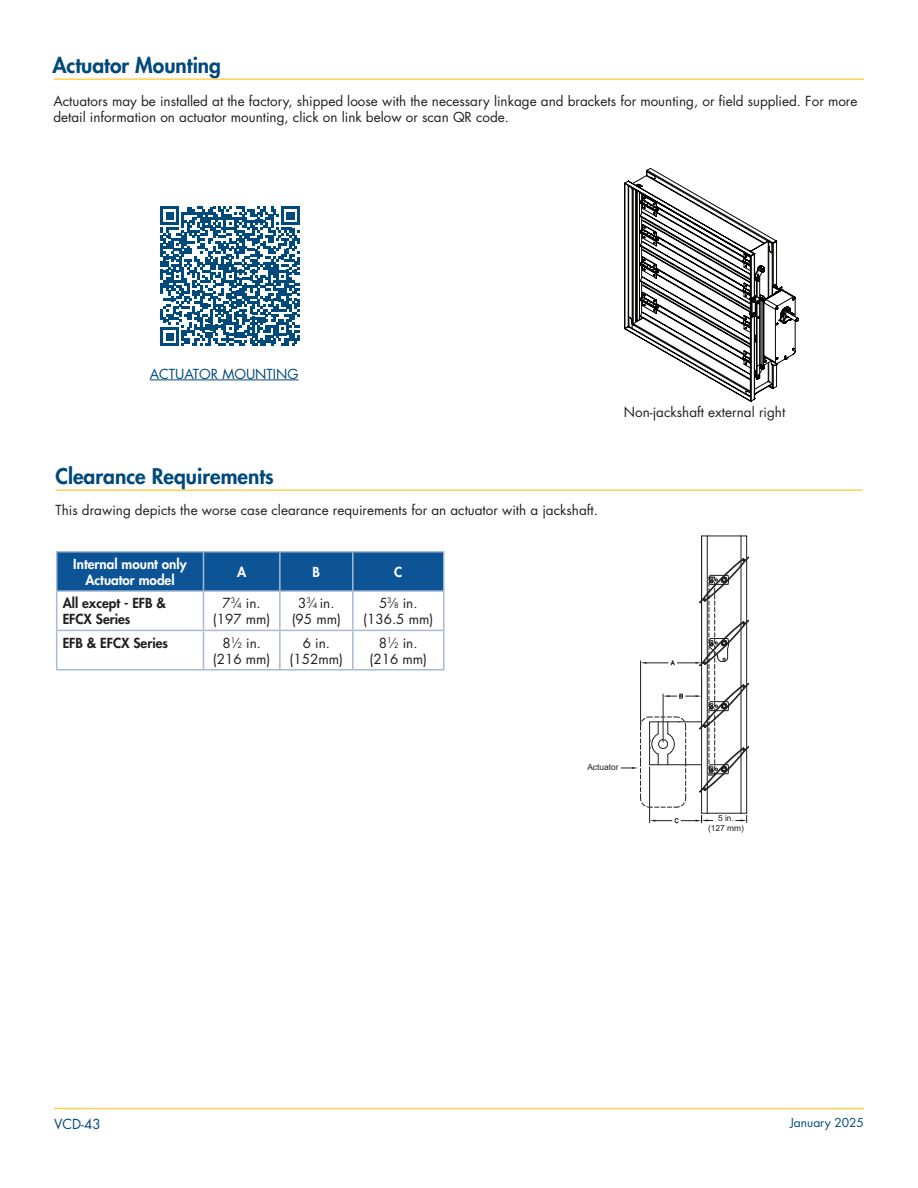
<style>
.page{position:relative;width:918px;height:1188px;background:#fff}
.page>*{position:absolute;margin:0;border:0;box-sizing:border-box;transform-origin:0 0}
.Subheading-_Venco{font:800 21px "Futura Std";color:#00497b}
.Body-_Venco{font:13.5px/16.2px "Futura Std";color:#231f20;text-align:center}
.Bold_Venco{font:800 13.5px/16.2px "Futura Std";color:#231f20}
.Bold_Venco-2{font:800 13.5px/16.2px "Futura Std";color:#fff;text-align:center}
.Body-_Venco-2{font:13.5px "Futura Std";color:#00497b}
.t1{font:12px "Futura Std";color:#00497b}
.t2{font:8.4px/10.1px "Arial";color:#231f20;text-align:center}
.s1{font-size:7.35px}
</style>
<div class="page">
<svg style="left:624px;top:168px;width:175px;height:234px"></svg>
<hr style="left:150px;top:380px;width:148px;height:1px;background:#00497b">
<svg style="left:160px;top:207px;width:140px;height:139px"></svg>
<hr style="left:55px;top:489px;width:808px;height:2px;background:#fed250">
<svg style="left:621px;top:535px;width:128px;height:288px"></svg>
<div style="left:57px;top:552px;width:386px;height:38px;background:#0d5496"></div>
<hr style="left:56px;top:552px;width:1px;height:38px;background:#a6bbd4">
<hr style="left:56px;top:551px;width:147px;height:1px;background:#a6bbd4">
<hr style="left:203px;top:552px;width:1px;height:38px;background:#a6bbd4">
<hr style="left:203px;top:551px;width:77px;height:1px;background:#a6bbd4">
<hr style="left:280px;top:551px;width:73px;height:1px;background:#a6bbd4">
<hr style="left:353px;top:551px;width:92px;height:1px;background:#a6bbd4">
<hr style="left:279px;top:552px;width:2px;height:38px;background:#a6bbd4">
<hr style="left:352px;top:552px;width:2px;height:38px;background:#a6bbd4">
<hr style="left:443px;top:552px;width:2px;height:38px;background:#a6bbd4">
<hr style="left:56px;top:592px;width:1px;height:38px;background:#a6bbd4">
<hr style="left:56px;top:631px;width:1px;height:38px;background:#a6bbd4">
<hr style="left:56px;top:590px;width:147px;height:2px;background:#a6bbd4">
<hr style="left:203px;top:590px;width:77px;height:2px;background:#a6bbd4">
<hr style="left:280px;top:590px;width:73px;height:2px;background:#a6bbd4">
<hr style="left:353px;top:590px;width:92px;height:2px;background:#a6bbd4">
<hr style="left:203px;top:592px;width:1px;height:38px;background:#a6bbd4">
<hr style="left:279px;top:592px;width:2px;height:38px;background:#a6bbd4">
<hr style="left:352px;top:592px;width:2px;height:38px;background:#a6bbd4">
<hr style="left:443px;top:592px;width:2px;height:38px;background:#a6bbd4">
<hr style="left:203px;top:631px;width:1px;height:38px;background:#a6bbd4">
<hr style="left:279px;top:631px;width:2px;height:38px;background:#a6bbd4">
<hr style="left:352px;top:631px;width:2px;height:38px;background:#a6bbd4">
<hr style="left:443px;top:631px;width:2px;height:38px;background:#a6bbd4">
<hr style="left:56px;top:630px;width:147px;height:1px;background:#a6bbd4">
<hr style="left:203px;top:630px;width:77px;height:1px;background:#a6bbd4">
<hr style="left:280px;top:630px;width:73px;height:1px;background:#a6bbd4">
<hr style="left:353px;top:630px;width:92px;height:1px;background:#a6bbd4">
<hr style="left:56px;top:669px;width:147px;height:1px;background:#a6bbd4">
<hr style="left:203px;top:669px;width:77px;height:1px;background:#a6bbd4">
<hr style="left:280px;top:669px;width:73px;height:1px;background:#a6bbd4">
<hr style="left:353px;top:669px;width:92px;height:1px;background:#a6bbd4">
<hr style="left:54px;top:1108px;width:810px;height:1px;background:#fed250">
<hr style="left:54px;top:78px;width:810px;height:2px;background:#fed250">
<p class="Subheading-_Venco" style="left:52px;top:52px;width:170px">Actuator Mounting</p>
<p class="Body-_Venco" style="left:53px;top:93px;width:806px;text-align:left">Actuators may be installed at the factory, shipped loose with the necessary linkage and brackets for mounting, or field supplied. For more detail information on actuator mounting, click on link below or scan QR code.</p>
<p class="Body-_Venco-2" style="left:150px;top:365px;width:150px">ACTUATOR MOUNTING</p>
<p class="Subheading-_Venco" style="left:55px;top:463px;width:220px">Clearance Requirements</p>
<p class="Body-_Venco" style="left:55px;top:502px;width:544px">This drawing depicts the worse case clearance requirements for an actuator with a jackshaft.</p>
<p class="Bold_Venco-2" style="left:73px;top:556px;width:115px">Internal mount only<br>Actuator model</p>
<p class="Bold_Venco-2" style="left:237px;top:564px;width:11px">A</p>
<p class="Bold_Venco-2" style="left:313px;top:564px;width:9px">B</p>
<p class="Bold_Venco-2" style="left:394px;top:564px;width:10px">C</p>
<p class="Bold_Venco" style="left:63px;top:595px;width:105px">All except - EFB &amp;<br>EFCX Series</p>
<p class="Body-_Venco" style="left:213px;top:595px;width:59px">7<sup>3</sup>⁄<span class="s1">4</span> in. (197 mm)</p>
<p class="Body-_Venco" style="left:292px;top:595px;width:51px">3<sup>3</sup>⁄<span class="s1">4</span> in. (95 mm)</p>
<p class="Body-_Venco" style="left:363px;top:595px;width:72px">5<sup>3</sup>⁄<span class="s1">8</span> in. (136.5 mm)</p>
<p class="Bold_Venco" style="left:63px;top:634px;width:107px">EFB &amp; EFCX Series</p>
<p class="Body-_Venco" style="left:213px;top:635px;width:59px">8<sup>1</sup>⁄<span class="s1">2</span> in. (216 mm)</p>
<p class="Body-_Venco" style="left:290px;top:635px;width:55px">6 in. (152mm)</p>
<p class="Body-_Venco" style="left:369px;top:635px;width:59px">8<sup>1</sup>⁄<span class="s1">2</span> in. (216 mm)</p>
<p class="Body-_Venco" style="left:624px;top:404px;width:163px">Non-jackshaft external right</p>
<p class="t2" style="left:587px;top:762px;width:33px">Actuator</p>
<p class="t2" style="left:708px;top:813px;width:37px">5 in.<br>(127 mm)</p>
<p class="Body-_Venco-2" style="left:54px;top:1115px;width:48px">VCD-43</p>
<p class="t1" style="left:790px;top:1115px;width:75px">January 2025</p>
</div>
